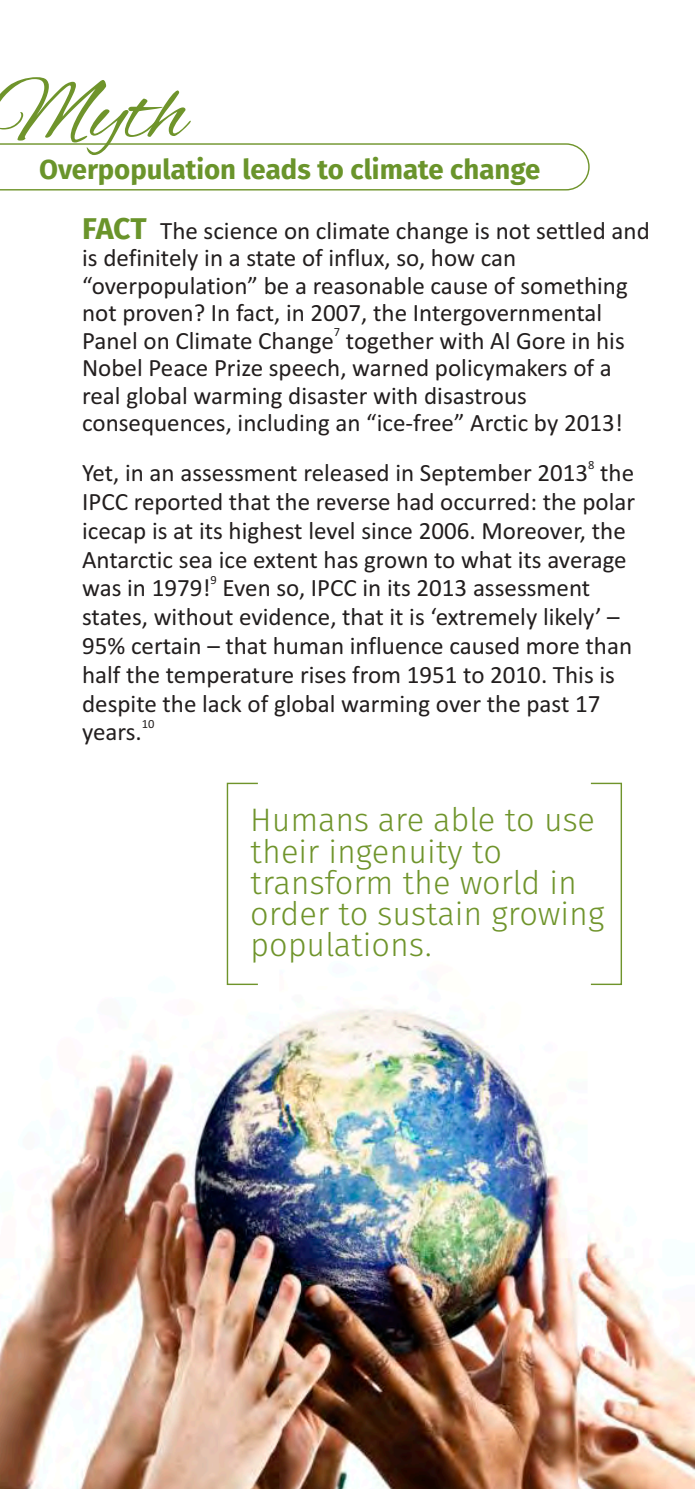
<style>
.page{position:relative;width:695px;height:1489px;background:#fff}
.page>*{position:absolute;margin:0;border:0;box-sizing:border-box;transform-origin:0 0}
.t1{font:91px "Alex Brush";color:#6f942b}
.t2{font:32.5px/31.2px "Fira Sans OT Light";color:#6f942b}
.t3{font:700 27.5px "Fira Sans OT";color:#6a942b}
.t4{font:25px/28.8px "Calibri";color:#221e1e}
.t5{font:12.5px "Calibri";color:#221e1e}
.s1{font-family:"Fira Sans OT";font-weight:700;font-size:30px;color:#6a942b}
</style>
<div class="page">
<svg style="left:0;top:143px;width:590px;height:48px"></svg>
<img style="left:0;top:985px;width:694px;height:503px">
<svg style="left:226px;top:782px;width:396px;height:203px"></svg>
<h1 class="t1" style="left:-11px;top:61px;width:200px">Myth</h1>
<p class="t3" style="left:39px;top:153px;width:503px">Overpopulation leads to climate change</p>
<p class="t4" style="left:82px;top:219px;width:569px;line-height:27.5px"><span class="s1">FACT</span> The science on climate change is not settled and is definitely in a state of influx, so, how can “overpopulation” be a reasonable cause of something not proven? In fact, in 2007, the Intergovernmental</p>
<p class="t5" style="left:334px;top:327px;width:8px">7</p>
<p class="t4" style="left:82px;top:329px;width:544px;line-height:27.5px">Panel on Climate Change together with Al Gore in his Nobel Peace Prize speech, warned policymakers of a real global warming disaster with disastrous consequences, including an “ice-free” Arctic by 2013!</p>
<p class="t5" style="left:588px;top:459px;width:8px">8</p>
<p class="t4" style="left:82px;top:461px;width:554px">Yet, in an assessment released in September 2013 the IPCC reported that the reverse had occurred: the polar icecap is at its highest level since 2006. Moreover, the Antarctic sea ice extent has grown to what its average</p>
<p class="t5" style="left:210px;top:574px;width:8px">9</p>
<p class="t4" style="left:82px;top:576px;width:551px">was in 1979! Even so, IPCC in its 2013 assessment states, without evidence, that it is ‘extremely likely’ – 95% certain – that human influence caused more than half the temperature rises from 1951 to 2010. This is despite the lack of global warming over the past 17</p>
<p class="t5" style="left:142px;top:718px;width:14px">10</p>
<p class="t4" style="left:82px;top:719px;width:61px">years.</p>
<h2 class="t2" style="left:250px;top:804px;width:356px">Humans are able to use their ingenuity to transform the world in order to sustain growing populations.</h2>
</div>
